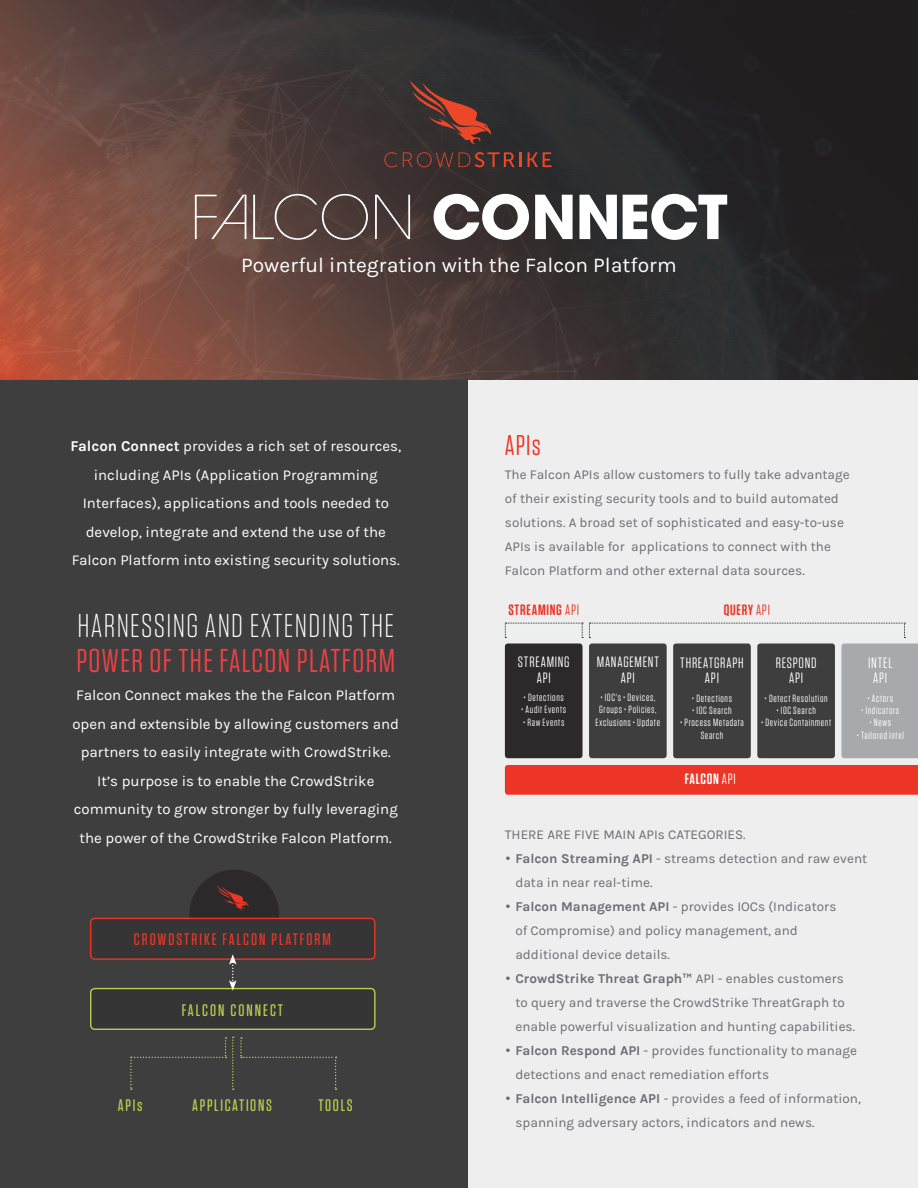
<style>
.page{position:relative;width:918px;height:1188px;background:#fff}
.page>*{position:absolute;margin:0;border:0;box-sizing:border-box;transform-origin:0 0}
.t1{font:700 60px "ITC Avant Garde Pro";letter-spacing:-.02em;color:#fff}
.t2{font:300 33px "Tungsten Rounded";letter-spacing:.04em;color:#fff}
.t3{font:33px "Tungsten Rounded";letter-spacing:.04em;color:#ee4144}
.t4{font:28.5px "Tungsten Rounded";color:#ec3525}
.t5{font:21px "Karla";color:#fff}
.t6{font:500 16.8px "Tungsten Rounded";letter-spacing:.12em;color:#ec3525}
.t7{font:500 16.8px "Tungsten Rounded";letter-spacing:.1em;color:#bacd4d}
.t8{font:500 16.8px "Tungsten Rounded";letter-spacing:.12em;color:#bacd4d}
.t9{font:15px/28.5px "Karla";color:#fff;text-align:center}
.t10{font:15px/15.3px "Tungsten Rounded";letter-spacing:.055em;color:#fff;text-align:center}
.t11{font:600 15px "Tungsten Rounded";letter-spacing:.05em;color:#ec3525}
.t12{font:600 15px "Tungsten Rounded";letter-spacing:.05em;color:#fff}
.t13{font:13.5px/24px "Karla";color:#6c6d70}
.t14{font:10.5px/12.3px "Tungsten Rounded";letter-spacing:.06em;color:#fff;text-align:center}
.s1{font-weight:200}
.s2{font-weight:700}
.s3{font-weight:400}
.s4{font-family:"Gotham"}
.s5{font-family:"Gotham";font-weight:700}
</style>
<div class="page">
<div style="left:396px;top:380px;width:522px;height:808px;background:#eeeeef"></div>
<div style="left:0;top:380px;width:468px;height:808px;background:#3e3e3f"></div>
<div style="left:189px;top:870px;width:90px;height:89px;background:#2b292a;border-radius:50%"></div>
<div style="left:91px;top:918px;width:284px;height:41px;background:#363536;border-radius:4px"></div>
<div style="left:90px;top:918px;width:286px;height:42px;border:1px solid #ec3525;border-radius:4px"></div>
<div style="left:91px;top:989px;width:284px;height:40px;background:#363536;border-radius:4px"></div>
<div style="left:90px;top:988px;width:286px;height:42px;border:1px solid #bacd4d;border-radius:4px"></div>
<svg style="left:240px;top:1037px;width:97px;height:53px"></svg>
<svg style="left:130px;top:1037px;width:104px;height:53px"></svg>
<svg style="left:229px;top:954px;width:8px;height:37px"></svg>
<svg style="left:217px;top:885px;width:32px;height:25px"></svg>
<svg style="left:0;top:0;width:918px;height:380px;background:#473632"></svg>
<div style="left:505px;top:644px;width:78px;height:114px;background:#2b292a;border-radius:3px"></div>
<div style="left:589px;top:644px;width:78px;height:114px;background:#3e3e3f;border-radius:3px"></div>
<div style="left:673px;top:644px;width:78px;height:114px;background:#3e3e3f;border-radius:3px"></div>
<div style="left:757px;top:644px;width:78px;height:114px;background:#3e3e3f;border-radius:3px"></div>
<div style="left:841px;top:644px;width:77px;height:114px;background:#a8a9ad"></div>
<svg style="left:589px;top:623px;width:317px;height:15px"></svg>
<svg style="left:505px;top:623px;width:78px;height:15px"></svg>
<div style="left:505px;top:765px;width:413px;height:30px;background:#ec3525"></div>
<svg style="left:384px;top:152px;width:13px;height:15px"></svg>
<svg style="left:403px;top:152px;width:50px;height:15px"></svg>
<svg style="left:459px;top:152px;width:62px;height:15px"></svg>
<svg style="left:528px;top:152px;width:24px;height:15px"></svg>
<svg style="left:410px;top:81px;width:82px;height:63px;background:#5c342e"></svg>
<h1 class="t1" style="left:190px;top:177px;width:539px"><span class="s1">FALCON</span> CONNECT</h1>
<h3 class="t5" style="left:241px;top:254px;width:437px">Powerful integration with the Falcon Platform</h3>
<p class="t9" style="left:70px;top:432px;width:332px"><span class="s2">Falcon Connect</span> provides a rich set of resources, including APIs (Application Programming Interfaces), applications and tools needed to develop, integrate and extend the use of the Falcon Platform into existing security solutions.</p>
<h2 class="t2" style="left:77px;top:609px;width:318px">HARNESSING AND EXTENDING THE</h2>
<h2 class="t3" style="left:76px;top:643px;width:320px">POWER OF THE FALCON PLATFORM</h2>
<p class="t9" style="left:72px;top:681px;width:328px">Falcon Connect makes the the Falcon Platform open and extensible by allowing customers and partners to easily integrate with CrowdStrike.<br>It’s purpose is to enable the CrowdStrike community to grow stronger by fully leveraging the power of the CrowdStrike Falcon Platform.</p>
<p class="t6" style="left:134px;top:931px;width:199px">CROWDSTRIKE FALCON PLATFORM</p>
<p class="t8" style="left:182px;top:1001px;width:103px">FALCON CONNECT</p>
<p class="t7" style="left:118px;top:1097px;width:26px">APIs</p>
<p class="t7" style="left:192px;top:1097px;width:81px">APPLICATIONS</p>
<p class="t7" style="left:319px;top:1097px;width:36px">TOOLS</p>
<h3 class="t4" style="left:505px;top:430px;width:37px">APIs</h3>
<p class="t13" style="left:505px;top:463px;width:346px">The Falcon APIs allow customers to fully take advantage of their existing security tools and to build automated solutions. A broad set of sophisticated and easy-to-use APIs is available for applications to connect with the Falcon Platform and other external data sources.</p>
<p class="t11" style="left:508px;top:602px;width:72px">STREAMING <span class="s3">API</span></p>
<p class="t11" style="left:724px;top:602px;width:48px">QUERY <span class="s3">API</span></p>
<p class="t10" style="left:518px;top:655px;width:53px">STREAMING<br>API</p>
<p class="t14" style="left:524px;top:691px;width:42px">• Detections</p>
<p class="t14" style="left:521px;top:704px;width:46px">• Audit Events</p>
<p class="t14" style="left:523px;top:716px;width:43px">• Raw Events</p>
<p class="t10" style="left:597px;top:655px;width:64px">MANAGEMENT<br>API</p>
<p class="t14" style="left:596px;top:691px;width:66px">• IOC's • Devices,<br>Groups • Policies,<br>Exclusions • Update</p>
<p class="t10" style="left:680px;top:655px;width:65px">THREATGRAPH<br>API</p>
<p class="t14" style="left:692px;top:692px;width:42px">• Detections</p>
<p class="t14" style="left:692px;top:704px;width:41px">• IOC Search</p>
<p class="t14" style="left:680px;top:717px;width:65px">• Process Metadata<br>Search</p>
<p class="t12" style="left:685px;top:771px;width:53px">FALCON <span class="s3">API</span></p>
<p class="t10" style="left:776px;top:655px;width:42px">RESPOND<br>API</p>
<p class="t14" style="left:765px;top:692px;width:65px">• Detect Resolution</p>
<p class="t14" style="left:776px;top:704px;width:41px">• IOC Search</p>
<p class="t14" style="left:761px;top:717px;width:72px">• Device Containment</p>
<p class="t10" style="left:868px;top:655px;width:26px">INTEL<br>API</p>
<p class="t14" style="left:867px;top:692px;width:27px">• Actors</p>
<p class="t14" style="left:861px;top:704px;width:39px">• Indicators</p>
<p class="t14" style="left:869px;top:717px;width:23px">• News</p>
<p class="t14" style="left:857px;top:729px;width:49px">• Tailored Intel</p>
<p class="t13" style="left:505px;top:823px;width:242px">THERE ARE FIVE MAIN APIs CATEGORIES.</p>
<p class="t13" style="left:515px;top:847px;width:353px;text-indent:-11px"><span class="s4">•</span> <span class="s2">Falcon Streaming API</span> - streams detection and raw event data in near real-time.</p>
<p class="t13" style="left:515px;top:895px;width:323px;text-indent:-11px"><span class="s4">•</span> <span class="s2">Falcon Management API</span> - provides IOCs (Indicators of Compromise) and policy management, and additional device details.</p>
<p class="t13" style="left:515px;top:967px;width:341px;text-indent:-11px"><span class="s4">•</span> <span class="s2">CrowdStrike Threat Graph</span><span class="s5">™</span> API - enables customers to query and traverse the CrowdStrike ThreatGraph to enable powerful visualization and hunting capabilities.</p>
<p class="t13" style="left:515px;top:1039px;width:343px;text-indent:-11px"><span class="s4">•</span> <span class="s2">Falcon Respond API</span> - provides functionality to manage detections and enact remediation efforts</p>
<p class="t13" style="left:515px;top:1087px;width:347px;text-indent:-11px"><span class="s4">•</span> <span class="s2">Falcon Intelligence API</span> - provides a feed of information, spanning adversary actors, indicators and news.</p>
</div>
